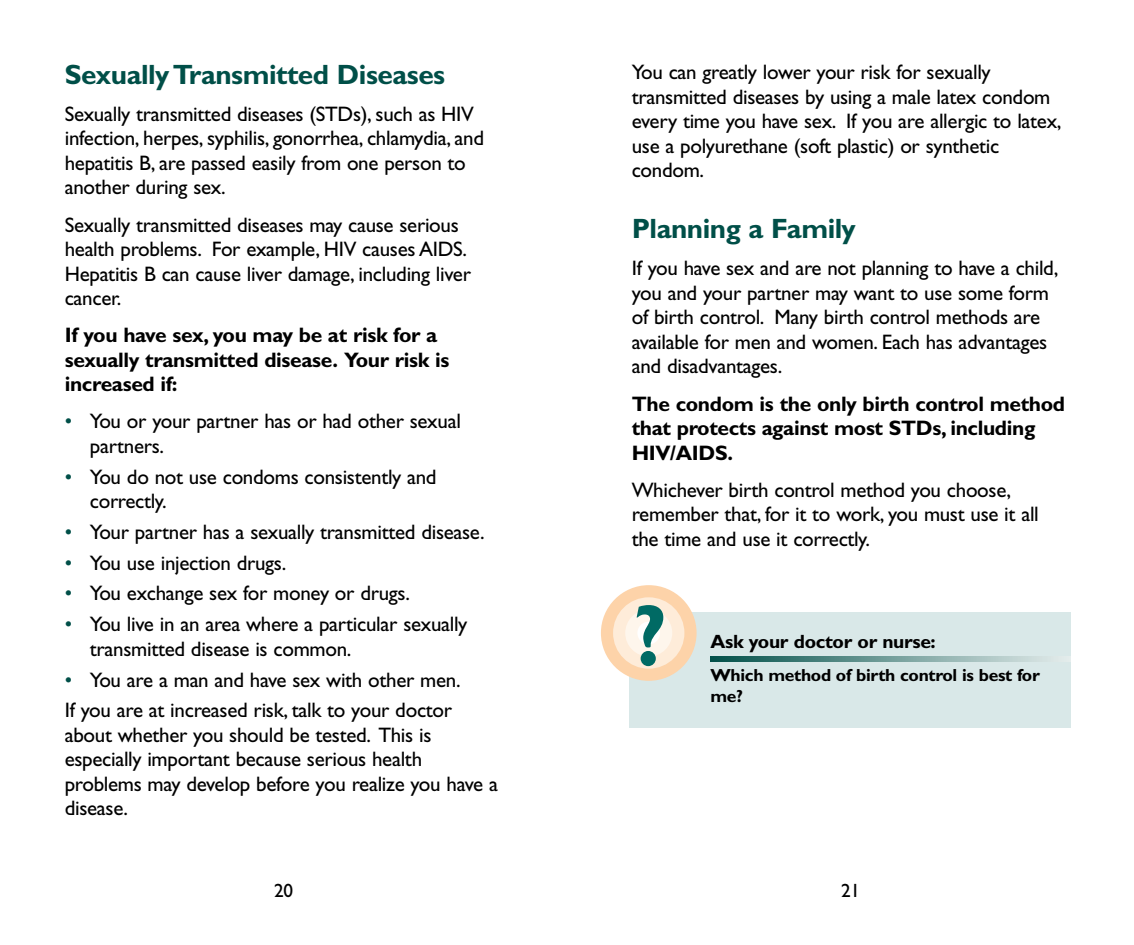
<style>
.page{position:relative;width:1134px;height:945px;background:#fff}
.page>*{position:absolute;margin:0;border:0;box-sizing:border-box;transform-origin:0 0}
.t1{font:700 28px "Gill Sans";letter-spacing:-.015em;color:#004f48}
.t2{font:21px/24.5px "Gill Sans";letter-spacing:-.015em;color:#000}
.t3{font:700 21px/24.5px "Gill Sans";letter-spacing:-.015em;color:#000}
.t4{font:700 19.25px "Gill Sans";letter-spacing:-.015em;color:#000}
.t5{font:19.25px "Gill Sans";color:#000}
.t6{font:700 17.5px/21px "Gill Sans";letter-spacing:-.015em;color:#000}
.s1{color:#004f48}
</style>
<div class="page">
<div style="left:629px;top:613px;width:442px;height:114px;background:#d9e8e8"></div>
<div style="left:601px;top:585px;width:96px;height:96px;background:#fdd3a9;border-radius:50%"></div>
<div style="left:613px;top:597px;width:71px;height:72px;background:#feecd9;border-radius:50%"></div>
<div style="left:625px;top:609px;width:47px;height:48px;background:#fef6ec;border-radius:50%"></div>
<svg style="left:637px;top:605px;width:26px;height:61px"></svg>
<svg style="left:710px;top:656px;width:361px;height:6px;background:#739e9a"></svg>
<h1 class="t1" style="left:65px;top:64px;width:382px">Sexually Transmitted Diseases</h1>
<p class="t2" style="left:65px;top:104px;width:421px">Sexually transmitted diseases (STDs), such as HIV infection, herpes, syphilis, gonorrhea, chlamydia, and hepatitis B, are passed easily from one person to another during sex.</p>
<p class="t2" style="left:65px;top:214px;width:408px">Sexually transmitted diseases may cause serious health problems. For example, HIV causes AIDS.<br>Hepatitis B can cause liver damage, including liver cancer.</p>
<p class="t3" style="left:65px;top:325px;width:386px">If you have sex, you may be at risk for a sexually transmitted disease. Your risk is increased if:</p>
<p class="t2" style="left:90px;top:411px;width:372px;text-indent:-25px"><span class="s1">•</span> You or your partner has or had other sexual partners.</p>
<p class="t2" style="left:90px;top:466px;width:348px;text-indent:-25px"><span class="s1">•</span> You do not use condoms consistently and correctly.</p>
<p class="t2" style="left:65px;top:521px;width:421px"><span class="s1">•</span> Your partner has a sexually transmitted disease.</p>
<p class="t2" style="left:65px;top:552px;width:223px"><span class="s1">•</span> You use injection drugs.</p>
<p class="t2" style="left:65px;top:583px;width:347px"><span class="s1">•</span> You exchange sex for money or drugs.</p>
<p class="t2" style="left:90px;top:614px;width:379px;text-indent:-25px"><span class="s1">•</span> You live in an area where a particular sexually transmitted disease is common.</p>
<p class="t2" style="left:65px;top:666px;width:397px;line-height:30.8px"><span class="s1">•</span> You are a man and have sex with other men.<br>If you are at increased risk, talk to your doctor</p>
<p class="t2" style="left:65px;top:724px;width:435px">about whether you should be tested. This is especially important because serious health problems may develop before you realize you have a disease.</p>
<p class="t2" style="left:632px;top:62px;width:431px">You can greatly lower your risk for sexually transmitted diseases by using a male latex condom every time you have sex. If you are allergic to latex, use a polyurethane (soft plastic) or synthetic condom.</p>
<h1 class="t1" style="left:632px;top:218px;width:226px">Planning a Family</h1>
<p class="t2" style="left:632px;top:258px;width:428px">If you have sex and are not planning to have a child, you and your partner may want to use some form of birth control. Many birth control methods are available for men and women. Each has advantages and disadvantages.</p>
<p class="t3" style="left:632px;top:393px;width:435px">The condom is the only birth control method that protects against most STDs, including<br>HIV/AIDS.</p>
<p class="t2" style="left:632px;top:479px;width:409px">Whichever birth control method you choose, remember that, for it to work, you must use it all the time and use it correctly.</p>
<p class="t4" style="left:710px;top:634px;width:227px">Ask your doctor or nurse:</p>
<p class="t6" style="left:710px;top:666px;width:331px">Which method of birth control is best for me?</p>
<p class="t5" style="left:274px;top:883px;width:20px">20</p>
<p class="t5" style="left:841px;top:883px;width:20px">21</p>
</div>
